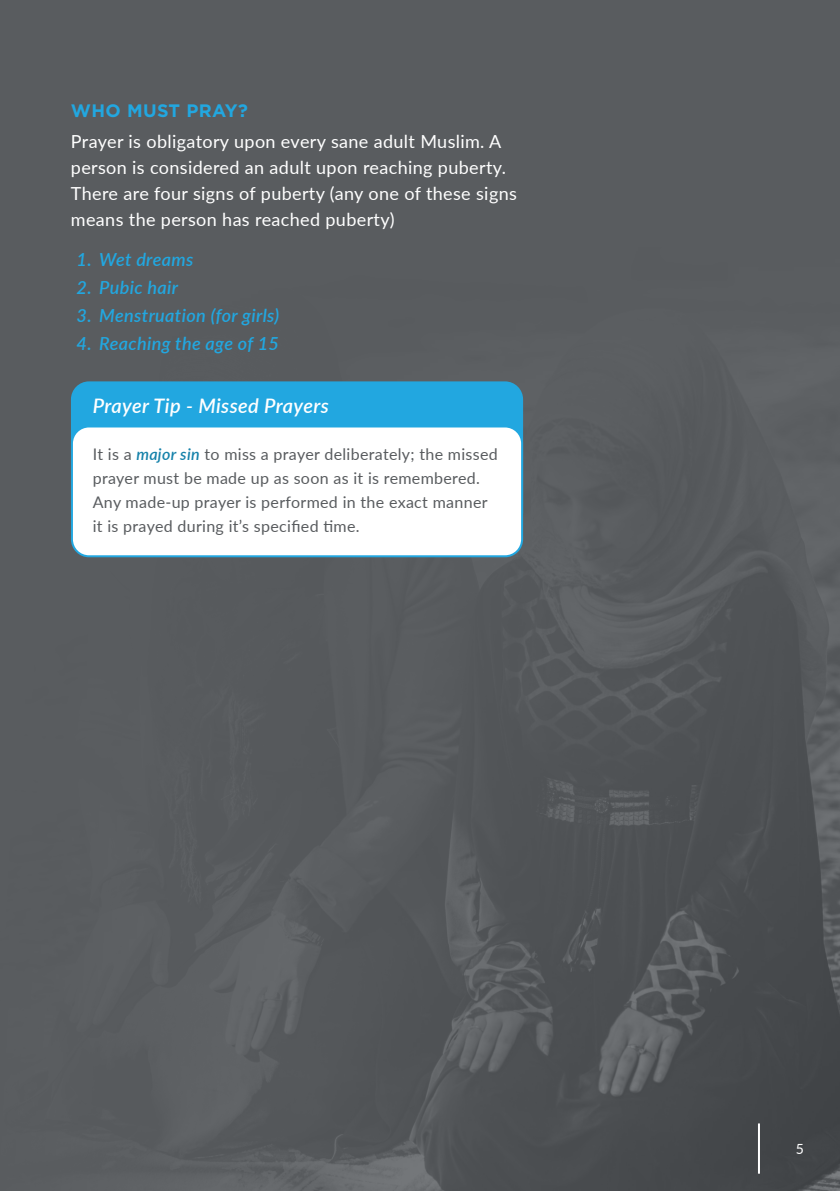
<style>
.page{position:relative;width:840px;height:1191px;background:#fff}
.page>*{position:absolute;margin:0;border:0;box-sizing:border-box;transform-origin:0 0}
.t1{font:italic 600 20px "Lato";letter-spacing:.02em;color:#fff}
.t2{font:18px/26px "Lato";letter-spacing:.02em;color:#fff}
.t3{font:italic 600 18px "Lato";letter-spacing:.02em;color:#22a7e0}
.t4{font:700 18px "Gotham";letter-spacing:.02em;color:#22a7e0}
.t5{font:16px/24px "Lato";letter-spacing:.02em;color:#595c5f}
.t6{font:14px "Lato";color:#fff}
.s1{font-weight:600;font-style:italic;color:#1682aa}
</style>
<div class="page">
<div style="left:0;top:0;width:839px;height:1191px;background:#595c5f"></div>
<img style="left:70px;top:384px;width:769px;height:807px">
<hr style="left:757px;top:1123px;width:2px;height:50px;background:#fff">
<div style="left:72px;top:382px;width:450px;height:147px;background:#22a7e0;border-radius:17px"></div>
<div style="left:71px;top:381px;width:452px;height:149px;border:2px solid #22a7e0;border-radius:17px"></div>
<div style="left:72px;top:426px;width:450px;height:130px;background:#fff;border-radius:17px"></div>
<div style="left:71px;top:425px;width:452px;height:132px;border:2px solid #22a7e0;border-radius:17px"></div>
<p class="t4" style="left:71px;top:100px;width:178px">WHO MUST PRAY?</p>
<p class="t2" style="left:71px;top:128px;width:447px">Prayer is obligatory upon every sane adult Muslim. A person is considered an adult upon reaching puberty.<br>There are four signs of puberty (any one of these signs means the person has reached puberty)</p>
<p class="t3" style="left:77px;top:246px;width:118px">1. Wet dreams</p>
<p class="t3" style="left:77px;top:274px;width:103px">2. Pubic hair</p>
<p class="t3" style="left:77px;top:302px;width:204px">3. Menstruation (for girls)</p>
<p class="t3" style="left:77px;top:330px;width:204px">4. Reaching the age of 15</p>
<p class="t1" style="left:93px;top:392px;width:237px">Prayer Tip - Missed Prayers</p>
<p class="t5" style="left:93px;top:442px;width:406px">It is a <span class="s1">major sin</span> to miss a prayer deliberately; the missed prayer must be made up as soon as it is remembered.<br>Any made-up prayer is performed in the exact manner it is prayed during it’s specified time.</p>
<p class="t6" style="left:795px;top:1139px;width:10px">5</p>
</div>
